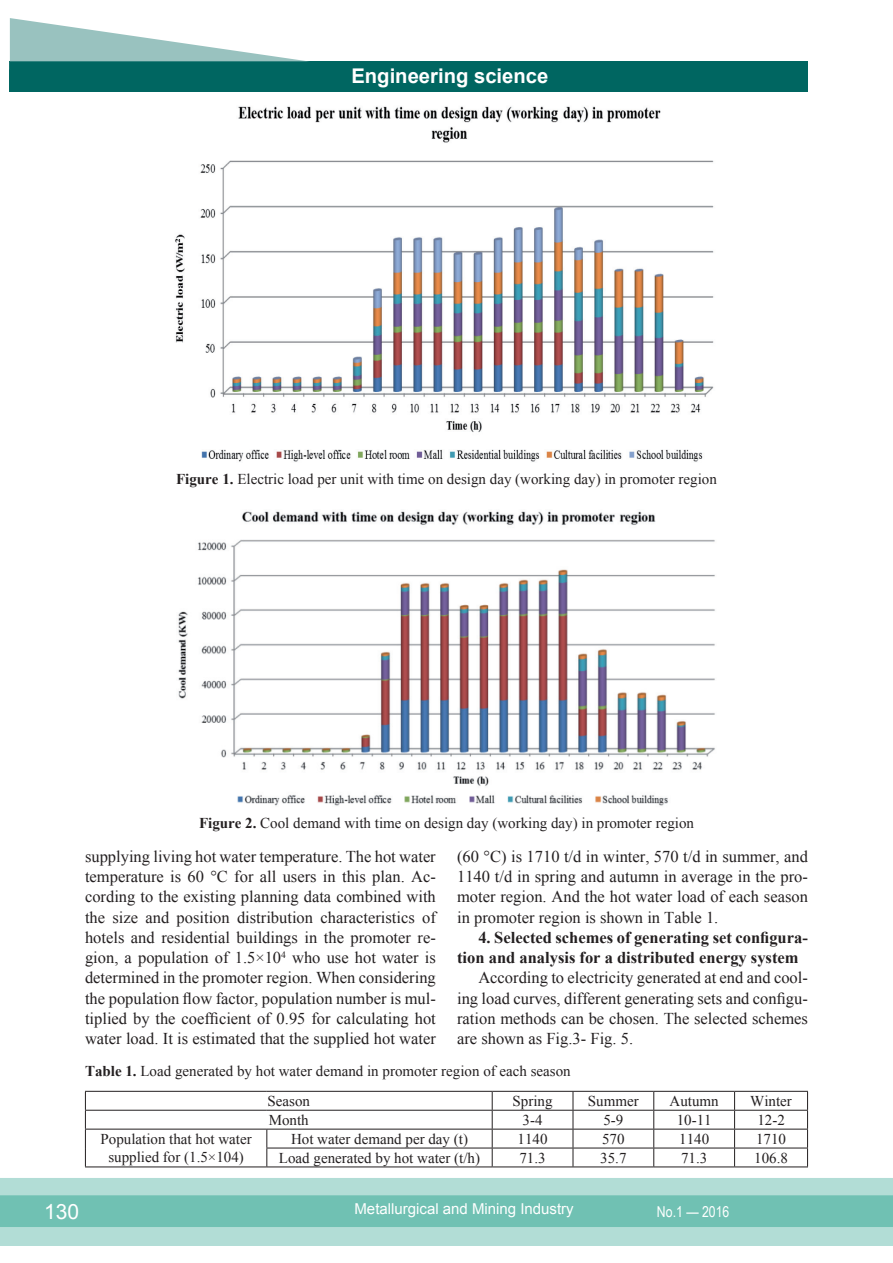
<style>
.page{position:relative;width:893px;height:1263px;background:#fff}
.page>*{position:absolute;margin:0;border:0;box-sizing:border-box;transform-origin:0 0}
.t1{font:21px "Arial";color:#fff}
.t2{font:700 20.25px "Arial";color:#fff}
.ОСНОВНОЙ{font:16.5px/20.2px "Times New Roman";color:#231f20;text-align:justify}
.ОСНОВНОЙ-2{font:700 16.5px/20.2px "Times New Roman";color:#231f20}
.Табл_рис{font:15px "Times New Roman";color:#231f20}
.текст_табл{font:15px/18px "Times New Roman";color:#231f20;text-align:center}
.t3{font:15px "Arial";color:#fff}
.t4{font:15px "Arial Narrow";color:#fff}
.s1{font-weight:700}
</style>
<div class="page">
<div style="left:0;top:1178px;width:893px;height:68px;background:#b2ddd6"></div>
<div style="left:0;top:1195px;width:893px;height:32px;background:#70c1b3;border:2px solid #70c1b3"></div>
<div style="left:10px;top:62px;width:798px;height:30px;background:#006661"></div>
<svg style="left:10px;top:18px;width:300px;height:44px"></svg>
<svg style="left:892px;top:1178px;width:1px;height:68px"></svg>
<img style="left:175px;top:106px;width:539px;height:356px">
<img style="left:178px;top:511px;width:537px;height:295px">
<hr style="left:85px;top:1110px;width:182px;height:1px;background:#231f20">
<hr style="left:267px;top:1110px;width:225px;height:1px;background:#231f20">
<hr style="left:492px;top:1110px;width:81px;height:1px;background:#231f20">
<hr style="left:573px;top:1110px;width:81px;height:1px;background:#231f20">
<hr style="left:654px;top:1110px;width:81px;height:1px;background:#231f20">
<hr style="left:735px;top:1110px;width:73px;height:1px;background:#231f20">
<hr style="left:85px;top:1129px;width:182px;height:1px;background:#231f20">
<hr style="left:267px;top:1129px;width:225px;height:1px;background:#231f20">
<hr style="left:492px;top:1129px;width:81px;height:1px;background:#231f20">
<hr style="left:573px;top:1129px;width:81px;height:1px;background:#231f20">
<hr style="left:654px;top:1129px;width:81px;height:1px;background:#231f20">
<hr style="left:735px;top:1129px;width:73px;height:1px;background:#231f20">
<hr style="left:266px;top:1148px;width:226px;height:1px;background:#231f20">
<svg style="left:266px;top:1129px;width:1px;height:37px"></svg>
<hr style="left:492px;top:1148px;width:81px;height:1px;background:#231f20">
<svg style="left:492px;top:1092px;width:1px;height:74px"></svg>
<hr style="left:573px;top:1148px;width:81px;height:1px;background:#231f20">
<svg style="left:573px;top:1092px;width:1px;height:74px"></svg>
<hr style="left:654px;top:1148px;width:81px;height:1px;background:#231f20">
<svg style="left:653px;top:1092px;width:1px;height:74px"></svg>
<hr style="left:735px;top:1148px;width:73px;height:1px;background:#231f20">
<svg style="left:734px;top:1092px;width:1px;height:74px"></svg>
<hr style="left:85px;top:1091px;width:182px;height:1px;background:#231f20">
<hr style="left:267px;top:1091px;width:225px;height:1px;background:#231f20">
<hr style="left:492px;top:1091px;width:81px;height:1px;background:#231f20">
<hr style="left:573px;top:1091px;width:81px;height:1px;background:#231f20">
<hr style="left:654px;top:1091px;width:81px;height:1px;background:#231f20">
<hr style="left:735px;top:1091px;width:73px;height:1px;background:#231f20">
<svg style="left:85px;top:1092px;width:1px;height:74px"></svg>
<svg style="left:807px;top:1092px;width:1px;height:74px"></svg>
<hr style="left:85px;top:1166px;width:182px;height:1px;background:#231f20">
<hr style="left:267px;top:1166px;width:225px;height:1px;background:#231f20">
<hr style="left:492px;top:1166px;width:81px;height:1px;background:#231f20">
<hr style="left:573px;top:1166px;width:81px;height:1px;background:#231f20">
<hr style="left:654px;top:1166px;width:81px;height:1px;background:#231f20">
<hr style="left:735px;top:1166px;width:73px;height:1px;background:#231f20">
<p class="t2" style="left:351px;top:62px;width:198px">Engineering science</p>
<p class="Табл_рис" style="left:176px;top:469px;width:542px"><span class="s1">Figure 1.</span> Electric load per unit with time on design day (working day) in promoter region</p>
<p class="Табл_рис" style="left:199px;top:813px;width:496px"><span class="s1">Figure 2.</span> Cool demand with time on design day (working day) in promoter region</p>
<p class="ОСНОВНОЙ" style="left:85px;top:846px;width:352px">supplying living hot water temperature. The hot water temperature is 60 °C for all users in this plan. Ac&shy;cording to the existing planning data combined with the size and position distribution characteristics of hotels and residential buildings in the promoter re&shy;gion, a population of 1.5×10<sup>4</sup> who use hot water is determined in the promoter region. When considering the population flow factor, population number is mul&shy;tiplied by the coefficient of 0.95 for calculating hot water load. It is estimated that the supplied hot water</p>
<p class="ОСНОВНОЙ" style="left:457px;top:846px;width:352px">(60 °C) is 1710 t/d in winter, 570 t/d in summer, and 1140 t/d in spring and autumn in average in the pro&shy;moter region. And the hot water load of each season in promoter region is shown in Table 1.</p>
<p class="ОСНОВНОЙ-2" style="left:457px;top:927px;width:352px;text-indent:21px">4. Selected schemes of generating set configura&shy;tion and analysis for a distributed energy system</p>
<p class="ОСНОВНОЙ" style="left:457px;top:967px;width:352px;text-indent:21px">According to electricity generated at end and cool&shy;ing load curves, different generating sets and configu&shy;ration methods can be chosen. The selected schemes are shown as Fig.3- Fig. 5.</p>
<p class="Табл_рис" style="left:85px;top:1061px;width:487px"><span class="s1">Table 1.</span> Load generated by hot water demand in promoter region of each season</p>
<p class="текст_табл" style="left:268px;top:1092px;width:44px">Season</p>
<p class="текст_табл" style="left:513px;top:1092px;width:42px">Spring</p>
<p class="текст_табл" style="left:588px;top:1092px;width:52px">Summer</p>
<p class="текст_табл" style="left:670px;top:1092px;width:51px">Autumn</p>
<p class="текст_табл" style="left:750px;top:1092px;width:43px">Winter</p>
<p class="текст_табл" style="left:269px;top:1110px;width:42px">Month</p>
<p class="текст_табл" style="left:523px;top:1110px;width:21px">3-4</p>
<p class="текст_табл" style="left:603px;top:1110px;width:21px">5-9</p>
<p class="текст_табл" style="left:677px;top:1110px;width:36px">10-11</p>
<p class="текст_табл" style="left:757px;top:1110px;width:29px">12-2</p>
<p class="текст_табл" style="left:101px;top:1130px;width:153px">Population that hot water supplied for (1.5×104)</p>
<p class="текст_табл" style="left:291px;top:1129px;width:179px">Hot water demand per day (t)</p>
<p class="текст_табл" style="left:518px;top:1129px;width:31px">1140</p>
<p class="текст_табл" style="left:602px;top:1129px;width:24px">570</p>
<p class="текст_табл" style="left:679px;top:1129px;width:31px">1140</p>
<p class="текст_табл" style="left:756px;top:1129px;width:32px">1710</p>
<p class="текст_табл" style="left:279px;top:1148px;width:203px">Load generated by hot water (t/h)</p>
<p class="текст_табл" style="left:519px;top:1148px;width:28px">71.3</p>
<p class="текст_табл" style="left:600px;top:1148px;width:28px">35.7</p>
<p class="текст_табл" style="left:681px;top:1148px;width:28px">71.3</p>
<p class="текст_табл" style="left:754px;top:1148px;width:35px">106.8</p>
<p class="t1" style="left:44px;top:1197px;width:37px">130</p>
<p class="t3" style="left:354px;top:1199px;width:221px">Metallurgical and Mining Industry</p>
<p class="t4" style="left:657px;top:1201px;width:74px">No.1 — 2016</p>
</div>
